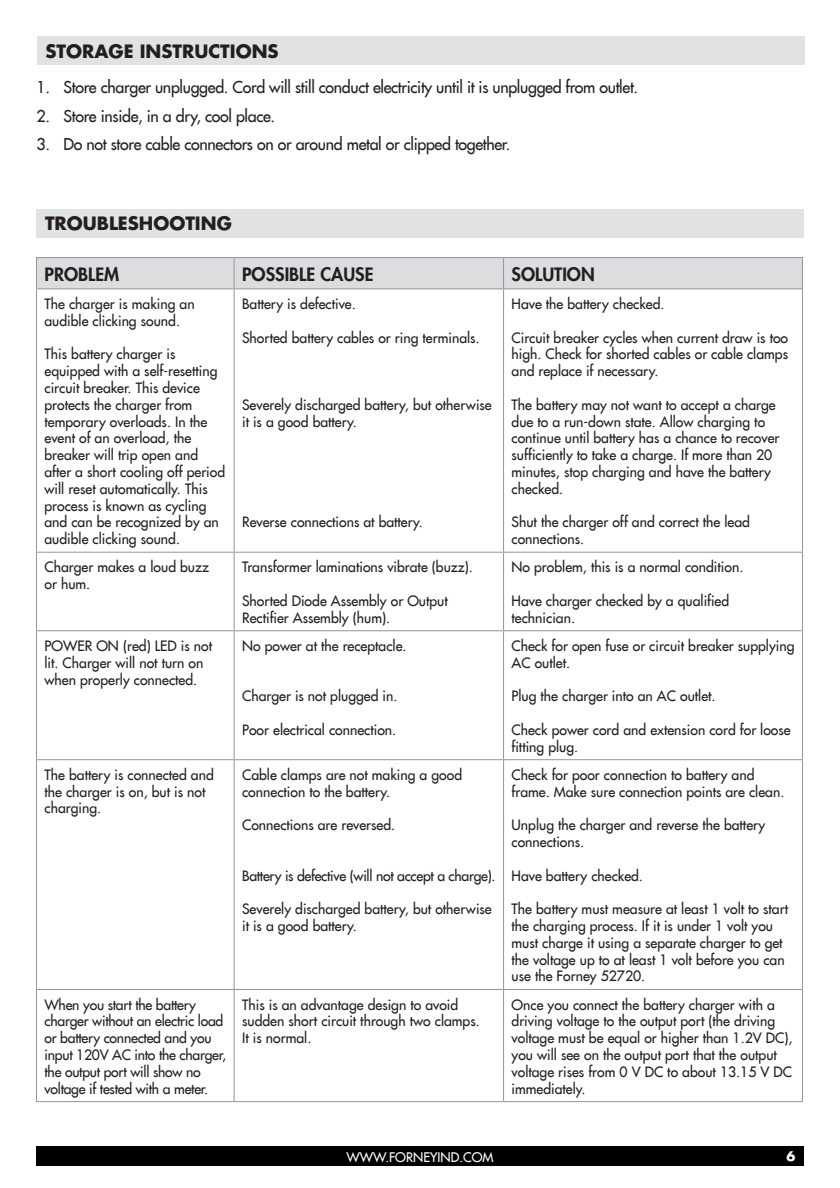
<style>
.page{position:relative;width:840px;height:1188px;background:#fff}
.page>*{position:absolute;margin:0;border:0;box-sizing:border-box;transform-origin:0 0}
.t1{font:700 18px "Futura LT";color:#231f20}
.t2{font:800 18px "Futura LT";color:#231f20}
.t3{font:16px "Futura LT";letter-spacing:-.02em;color:#231f20}
.t4{font:14px/16.8px "Futura LT";color:#231f20}
.t5{font:14px/16.8px "Futura LT";letter-spacing:-.02em;color:#231f20}
.t6{font:13px "Futura LT";color:#fff}
.t7{font:700 13px "Futura LT";color:#fff}
</style>
<div class="page">
<div style="left:36px;top:1147px;width:768px;height:19px;background:#000001"></div>
<div style="left:37px;top:36px;width:767px;height:29px;background:#e1e2e4"></div>
<div style="left:36px;top:209px;width:768px;height:28px;background:#e1e2e4"></div>
<div style="left:37px;top:258px;width:765px;height:30px;background:#dcdddf"></div>
<hr style="left:36px;top:257px;width:198px;height:1px;background:#939598">
<hr style="left:36px;top:258px;width:1px;height:30px;background:#939598">
<hr style="left:234px;top:257px;width:269px;height:1px;background:#939598">
<hr style="left:234px;top:258px;width:1px;height:30px;background:#939598">
<hr style="left:503px;top:257px;width:300px;height:1px;background:#939598">
<hr style="left:503px;top:258px;width:1px;height:30px;background:#939598">
<hr style="left:802px;top:258px;width:1px;height:30px;background:#939598">
<hr style="left:36px;top:288px;width:198px;height:1px;background:#939598">
<hr style="left:36px;top:289px;width:1px;height:263px;background:#939598">
<hr style="left:234px;top:288px;width:269px;height:1px;background:#939598">
<hr style="left:234px;top:289px;width:1px;height:263px;background:#939598">
<hr style="left:503px;top:288px;width:300px;height:1px;background:#939598">
<hr style="left:503px;top:289px;width:1px;height:263px;background:#939598">
<hr style="left:802px;top:289px;width:1px;height:263px;background:#939598">
<hr style="left:36px;top:552px;width:198px;height:1px;background:#939598">
<hr style="left:36px;top:553px;width:1px;height:77px;background:#939598">
<hr style="left:234px;top:552px;width:269px;height:1px;background:#939598">
<hr style="left:234px;top:553px;width:1px;height:77px;background:#939598">
<hr style="left:503px;top:552px;width:300px;height:1px;background:#939598">
<hr style="left:503px;top:553px;width:1px;height:77px;background:#939598">
<hr style="left:802px;top:553px;width:1px;height:77px;background:#939598">
<hr style="left:36px;top:630px;width:198px;height:1px;background:#939598">
<hr style="left:36px;top:631px;width:1px;height:128px;background:#939598">
<hr style="left:234px;top:630px;width:269px;height:1px;background:#939598">
<hr style="left:234px;top:631px;width:1px;height:128px;background:#939598">
<hr style="left:503px;top:630px;width:300px;height:1px;background:#939598">
<hr style="left:503px;top:631px;width:1px;height:128px;background:#939598">
<hr style="left:802px;top:631px;width:1px;height:128px;background:#939598">
<hr style="left:36px;top:759px;width:198px;height:1px;background:#939598">
<hr style="left:36px;top:760px;width:1px;height:229px;background:#939598">
<hr style="left:234px;top:759px;width:269px;height:1px;background:#939598">
<hr style="left:234px;top:760px;width:1px;height:229px;background:#939598">
<hr style="left:503px;top:759px;width:300px;height:1px;background:#939598">
<hr style="left:503px;top:760px;width:1px;height:229px;background:#939598">
<hr style="left:802px;top:760px;width:1px;height:229px;background:#939598">
<hr style="left:36px;top:989px;width:198px;height:1px;background:#939598">
<hr style="left:36px;top:990px;width:1px;height:111px;background:#939598">
<hr style="left:234px;top:989px;width:269px;height:1px;background:#939598">
<hr style="left:234px;top:990px;width:1px;height:111px;background:#939598">
<hr style="left:503px;top:989px;width:300px;height:1px;background:#939598">
<hr style="left:503px;top:990px;width:1px;height:111px;background:#939598">
<hr style="left:802px;top:990px;width:1px;height:111px;background:#939598">
<hr style="left:36px;top:1101px;width:198px;height:1px;background:#939598">
<hr style="left:234px;top:1101px;width:269px;height:1px;background:#939598">
<hr style="left:503px;top:1101px;width:300px;height:1px;background:#939598">
<p class="t1" style="left:46px;top:39px;width:235px">STORAGE INSTRUCTIONS</p>
<p class="t3" style="left:37px;top:77px;width:603px">1. Store charger unplugged. Cord will still conduct electricity until it is unplugged from outlet.</p>
<p class="t3" style="left:37px;top:105px;width:240px">2. Store inside, in a dry, cool place.</p>
<p class="t3" style="left:37px;top:133px;width:475px">3. Do not store cable connectors on or around metal or clipped together.</p>
<p class="t1" style="left:45px;top:212px;width:188px">TROUBLESHOOTING</p>
<p class="t2" style="left:44px;top:262px;width:76px">PROBLEM</p>
<p class="t2" style="left:242px;top:262px;width:133px">POSSIBLE CAUSE</p>
<p class="t2" style="left:511px;top:262px;width:85px">SOLUTION</p>
<p class="t4" style="left:44px;top:295px;width:152px">The charger is making an audible clicking sound.</p>
<p class="t4" style="left:44px;top:346px;width:182px">This battery charger is equipped with a self-resetting circuit breaker. This device protects the charger from temporary overloads. In the event of an overload, the breaker will trip open and after a short cooling off period will reset automatically. This process is known as cycling and can be recognized by an audible clicking sound.</p>
<p class="t4" style="left:242px;top:295px;width:115px">Battery is defective.</p>
<p class="t4" style="left:242px;top:329px;width:239px">Shorted battery cables or ring terminals.</p>
<p class="t4" style="left:511px;top:295px;width:154px">Have the battery checked.</p>
<p class="t4" style="left:511px;top:329px;width:278px;text-align:justify">Circuit breaker cycles when current draw is too high. Check for shorted cables or cable clamps and replace if necessary.</p>
<p class="t4" style="left:511px;top:396px;width:269px">The battery may not want to accept a charge due to a run-down state. Allow charging to continue until battery has a chance to recover sufficiently to take a charge. If more than 20 minutes, stop charging and have the battery checked.</p>
<p class="t4" style="left:511px;top:514px;width:240px">Shut the charger off and correct the lead connections.</p>
<p class="t4" style="left:242px;top:396px;width:251px">Severely discharged battery, but otherwise it is a good battery.</p>
<p class="t4" style="left:242px;top:514px;width:182px">Reverse connections at battery.</p>
<p class="t4" style="left:44px;top:559px;width:166px">Charger makes a loud buzz or hum.</p>
<p class="t4" style="left:242px;top:559px;width:232px">Transformer laminations vibrate (buzz).</p>
<p class="t4" style="left:242px;top:592px;width:207px">Shorted Diode Assembly or Output<br>Rectifier Assembly (hum).</p>
<p class="t4" style="left:44px;top:637px;width:169px">POWER ON (red) LED is not lit. Charger will not turn on when properly connected.</p>
<p class="t4" style="left:242px;top:637px;width:166px">No power at the receptacle.</p>
<p class="t4" style="left:242px;top:688px;width:157px">Charger is not plugged in.</p>
<p class="t4" style="left:242px;top:721px;width:156px">Poor electrical connection.</p>
<p class="t4" style="left:44px;top:766px;width:171px">The battery is connected and the charger is on, but is not charging.</p>
<p class="t4" style="left:242px;top:766px;width:221px">Cable clamps are not making a good connection to the battery.</p>
<p class="t4" style="left:242px;top:817px;width:155px">Connections are reversed.</p>
<p class="t5" style="left:242px;top:867px;width:255px">Battery is defective (will not accept a charge).</p>
<p class="t4" style="left:242px;top:901px;width:251px">Severely discharged battery, but otherwise it is a good battery.</p>
<p class="t4" style="left:511px;top:559px;width:233px">No problem, this is a normal condition.</p>
<p class="t4" style="left:511px;top:592px;width:219px">Have charger checked by a qualified technician.</p>
<p class="t4" style="left:511px;top:637px;width:284px">Check for open fuse or circuit breaker supplying<br>AC outlet.</p>
<p class="t4" style="left:511px;top:688px;width:205px">Plug the charger into an AC outlet.</p>
<p class="t4" style="left:511px;top:721px;width:281px">Check power cord and extension cord for loose fitting plug.</p>
<p class="t4" style="left:511px;top:766px;width:274px">Check for poor connection to battery and frame. Make sure connection points are clean.</p>
<p class="t4" style="left:511px;top:817px;width:255px">Unplug the charger and reverse the battery connections.</p>
<p class="t4" style="left:511px;top:867px;width:133px">Have battery checked.</p>
<p class="t4" style="left:511px;top:901px;width:278px">The battery must measure at least 1 volt to start the charging process. If it is under 1 volt you must charge it using a separate charger to get the voltage up to at least 1 volt before you can use the Forney 52720.</p>
<p class="t5" style="left:44px;top:996px;width:183px">When you start the battery charger without an electric load or battery connected and you input 120V AC into the charger, the output port will show no voltage if tested with a meter.</p>
<p class="t4" style="left:242px;top:996px;width:239px">This is an advantage design to avoid sudden short circuit through two clamps.<br>It is normal.</p>
<p class="t4" style="left:511px;top:996px;width:282px">Once you connect the battery charger with a driving voltage to the output port (the driving voltage must be equal or higher than 1.2V DC), you will see on the output port that the output voltage rises from 0 V DC to about 13.15 V DC immediately.</p>
<p class="t6" style="left:346px;top:1148px;width:149px">WWW.FORNEYIND.COM</p>
<p class="t7" style="left:786px;top:1148px;width:10px">6</p>
</div>
